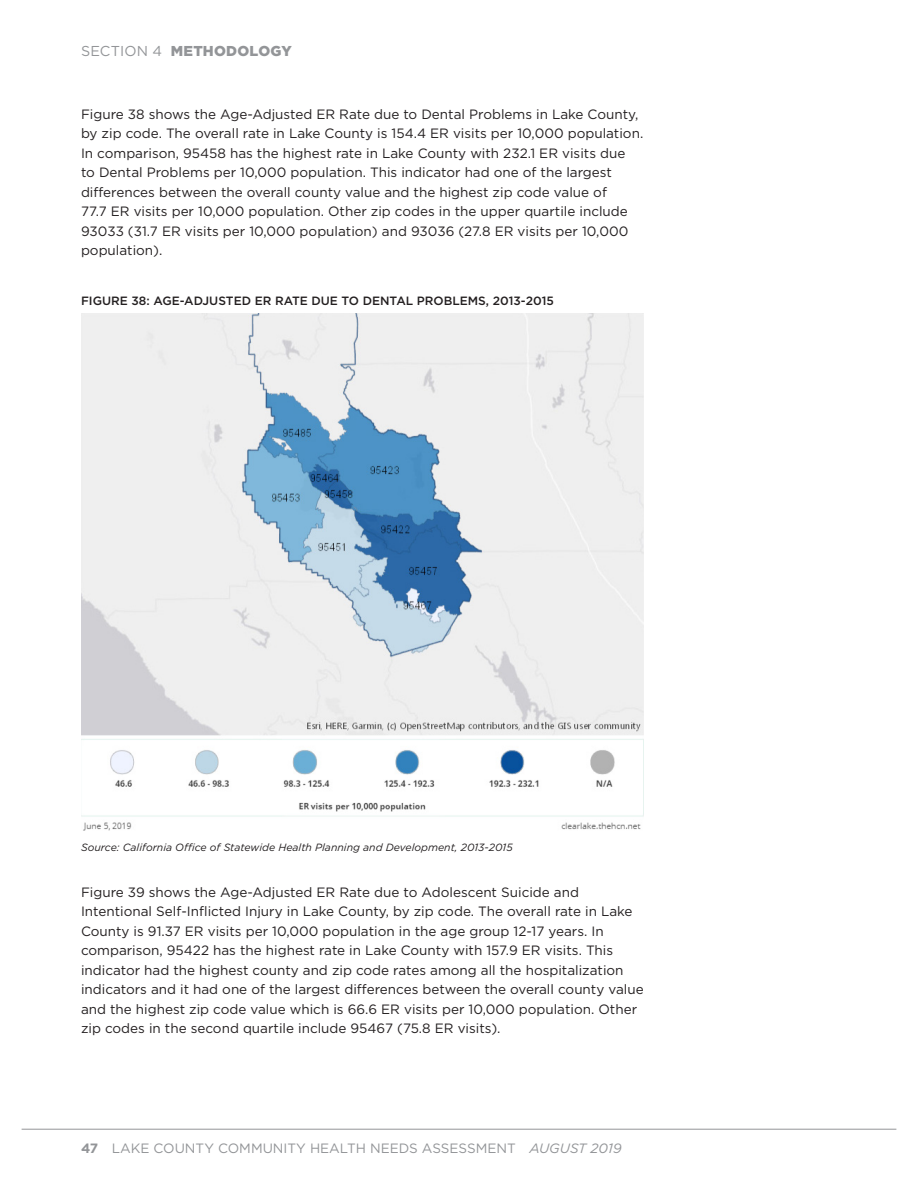
<style>
.page{position:relative;width:918px;height:1188px;background:#fff}
.page>*{position:absolute;margin:0;border:0;box-sizing:border-box;transform-origin:0 0}
.contents{font:900 14.4px "Gotham";letter-spacing:.015em;color:#939598}
.body{font:13.5px/19.5px "Gotham";color:#231f20}
.t1{font:13.5px "Gotham";color:#939598}
.map_title{font:500 12px "Gotham";color:#231f20}
.table_small_print{font:italic 10.5px "Gotham";color:#231f20}
.s1{font-weight:400}
.s2{font-weight:700}
.s3{font-style:italic}
</style>
<div class="page">
<hr style="left:22px;top:1129px;width:874px;height:1px;background:#939598">
<img style="left:81px;top:314px;width:563px;height:517px">
<p class="contents" style="left:81px;top:41px;width:212px"><span class="s1">SECTION 4</span> METHODOLOGY</p>
<p class="body" style="left:81px;top:104px;width:564px">Figure 38 shows the Age-Adjusted ER Rate due to Dental Problems in Lake County, by zip code. The overall rate in Lake County is 154.4 ER visits per 10,000 population.<br>In comparison, 95458 has the highest rate in Lake County with 232.1 ER visits due<br>to Dental Problems per 10,000 population. This indicator had one of the largest differences between the overall county value and the highest zip code value of<br>77.7 ER visits per 10,000 population. Other zip codes in the upper quartile include 93033 (31.7 ER visits per 10,000 population) and 93036 (27.8 ER visits per 10,000 population).</p>
<p class="map_title" style="left:81px;top:293px;width:475px">FIGURE 38: AGE-ADJUSTED ER RATE DUE TO DENTAL PROBLEMS, 2013-2015</p>
<p class="table_small_print" style="left:81px;top:840px;width:433px">Source: California Office of Statewide Health Planning and Development, 2013-2015</p>
<p class="body" style="left:81px;top:882px;width:564px">Figure 39 shows the Age-Adjusted ER Rate due to Adolescent Suicide and Intentional Self-Inflicted Injury in Lake County, by zip code. The overall rate in Lake County is 91.37 ER visits per 10,000 population in the age group 12-17 years. In comparison, 95422 has the highest rate in Lake County with 157.9 ER visits. This indicator had the highest county and zip code rates among all the hospitalization indicators and it had one of the largest differences between the overall county value and the highest zip code value which is 66.6 ER visits per 10,000 population. Other zip codes in the second quartile include 95467 (75.8 ER visits).</p>
<p class="t1" style="left:81px;top:1139px;width:542px"><span class="s2">47</span> LAKE COUNTY COMMUNITY HEALTH NEEDS ASSESSMENT <span class="s3">AUGUST 2019</span></p>
</div>
